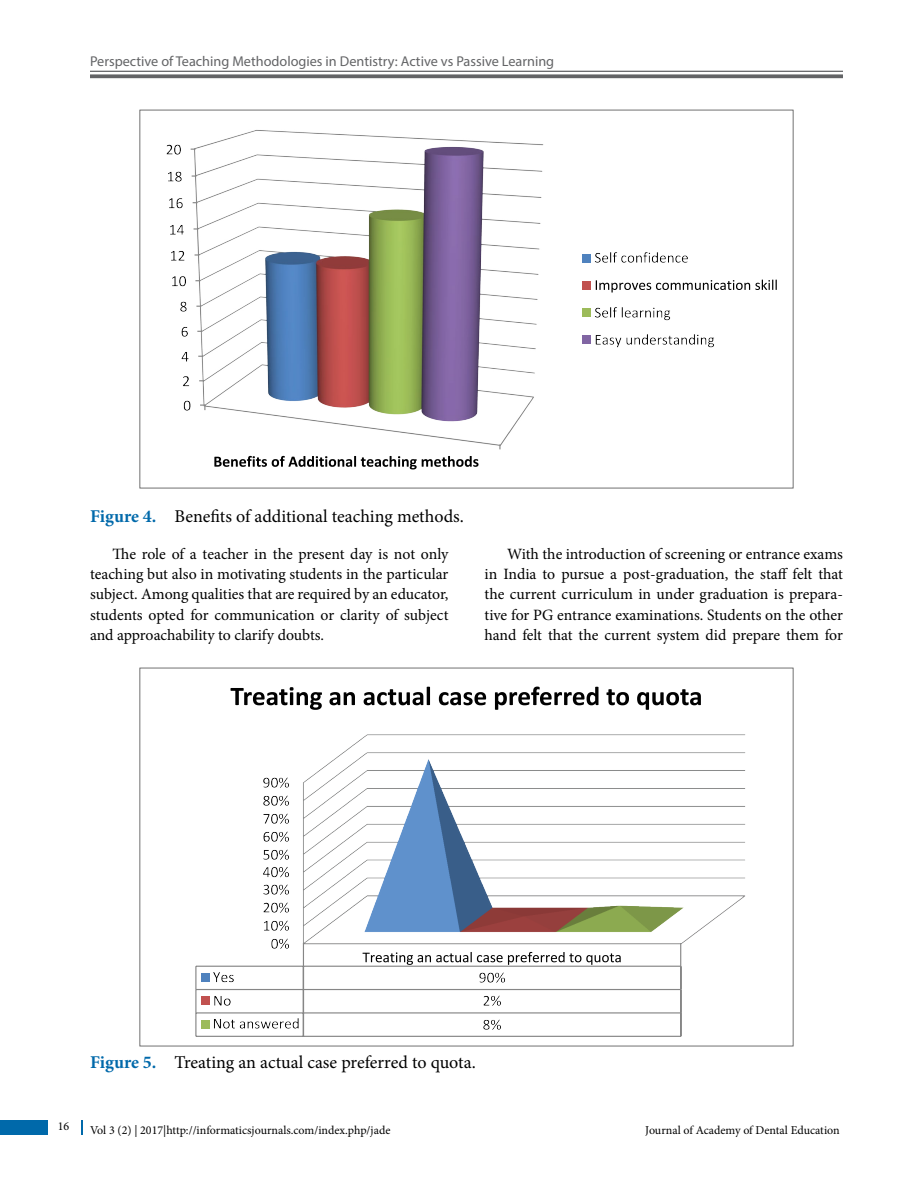
<style>
.page{position:relative;width:918px;height:1188px;background:#fff}
.page>*{position:absolute;margin:0;border:0;box-sizing:border-box;transform-origin:0 0}
.Fig_cap{font:18px "Minion Pro";color:#000}
.Text_Ind{font:15.75px/20.2px "Minion Pro";letter-spacing:-.005em;color:#000;text-align:justify}
.t1{font:14.25px "Myriad Pro";color:#636466}
.t2{font:12px "Minion Pro";color:#000}
.s1{font-weight:700;color:#0069aa}
</style>
<div class="page">
<div style="left:0;top:1120px;width:47px;height:15px;background:#0069aa"></div>
<svg style="left:81px;top:1120px;width:1px;height:15px"></svg>
<hr style="left:90px;top:71px;width:753px;height:1px;background:#636466">
<svg style="left:90px;top:74px;width:753px;height:4px;background:#737476"></svg>
<img style="left:191px;top:130px;width:353px;height:316px">
<img style="left:183px;top:391px;width:17px;height:33px">
<img style="left:183px;top:367px;width:16px;height:32px">
<img style="left:181px;top:342px;width:17px;height:33px">
<img style="left:181px;top:317px;width:16px;height:33px">
<img style="left:180px;top:292px;width:16px;height:33px">
<img style="left:172px;top:273px;width:23px;height:26px">
<img style="left:171px;top:241px;width:24px;height:32px">
<img style="left:170px;top:215px;width:24px;height:32px">
<img style="left:169px;top:189px;width:24px;height:32px">
<img style="left:168px;top:162px;width:24px;height:32px">
<img style="left:166px;top:144px;width:25px;height:24px">
<svg style="left:200px;top:405px;width:5px;height:5px"></svg>
<svg style="left:214px;top:456px;width:265px;height:13px"></svg>
<div style="left:583px;top:254px;width:8px;height:8px;background:#4f82be"></div>
<img style="left:585px;top:252px;width:103px;height:11px">
<div style="left:583px;top:281px;width:8px;height:9px;background:#c1514f"></div>
<svg style="left:596px;top:280px;width:181px;height:13px"></svg>
<div style="left:583px;top:309px;width:8px;height:8px;background:#9cbb5a"></div>
<img style="left:585px;top:307px;width:86px;height:14px">
<div style="left:583px;top:336px;width:8px;height:8px;background:#8165a3"></div>
<img style="left:585px;top:334px;width:129px;height:14px">
<img style="left:302px;top:734px;width:444px;height:211px">
<img style="left:271px;top:944px;width:18px;height:5px">
<img style="left:264px;top:926px;width:25px;height:18px">
<img style="left:263px;top:908px;width:26px;height:18px">
<img style="left:263px;top:890px;width:26px;height:18px">
<img style="left:263px;top:872px;width:26px;height:18px">
<img style="left:263px;top:854px;width:26px;height:18px">
<img style="left:263px;top:837px;width:26px;height:17px">
<img style="left:263px;top:819px;width:26px;height:18px">
<img style="left:263px;top:801px;width:26px;height:18px">
<img style="left:263px;top:777px;width:26px;height:24px">
<svg style="left:363px;top:952px;width:258px;height:13px"></svg>
<hr style="left:196px;top:966px;width:485px;height:1px;background:#868686">
<div style="left:201px;top:973px;width:8px;height:9px;background:#4f82be"></div>
<img style="left:204px;top:965px;width:39px;height:26px">
<img style="left:470px;top:963px;width:44px;height:28px">
<hr style="left:196px;top:989px;width:485px;height:1px;background:#868686">
<div style="left:201px;top:997px;width:8px;height:8px;background:#c1514f"></div>
<img style="left:204px;top:986px;width:36px;height:20px">
<img style="left:474px;top:987px;width:37px;height:19px">
<svg style="left:680px;top:943px;width:1px;height:93px"></svg>
<svg style="left:303px;top:943px;width:1px;height:67px"></svg>
<hr style="left:196px;top:1036px;width:485px;height:1px;background:#868686">
<svg style="left:195px;top:966px;width:1px;height:70px"></svg>
<hr style="left:196px;top:1012px;width:485px;height:2px;background:#868686">
<div style="left:201px;top:1020px;width:8px;height:8px;background:#9cbb5a"></div>
<img style="left:204px;top:1010px;width:105px;height:26px">
<img style="left:474px;top:1012px;width:37px;height:24px">
<svg style="left:231px;top:687px;width:470px;height:23px"></svg>
<p class="t1" style="left:90px;top:53px;width:466px">Perspective of Teaching Methodologies in Dentistry: Active vs Passive Learning</p>
<p class="Fig_cap" style="left:90px;top:504px;width:375px"><span class="s1">Figure 4.</span> Benefits of additional teaching methods.</p>
<p class="Text_Ind" style="left:90px;top:544px;width:360px;text-indent:23px">The role of a teacher in the present day is not only teaching but also in motivating students in the particular subject. Among qualities that are required by an educator, students opted for communication or clarity of subject and approachability to clarify doubts.</p>
<p class="Text_Ind" style="left:484px;top:544px;width:360px;text-indent:23px">With the introduction of screening or entrance exams in India to pursue a post-graduation, the staff felt that the current curriculum in under graduation is prepara&shy;tive for PG entrance examinations. Students on the other hand felt that the current system did prepare them for</p>
<p class="t2" style="left:58px;top:1118px;width:13px">16</p>
<p class="Fig_cap" style="left:90px;top:1050px;width:387px"><span class="s1">Figure 5.</span> Treating an actual case preferred to quota.</p>
<p class="t2" style="left:90px;top:1123px;width:302px">Vol 3 (2) | 2017|http://informaticsjournals.com/index.php/jade</p>
<p class="t2" style="left:645px;top:1123px;width:196px">Journal of Academy of Dental Education</p>
</div>
